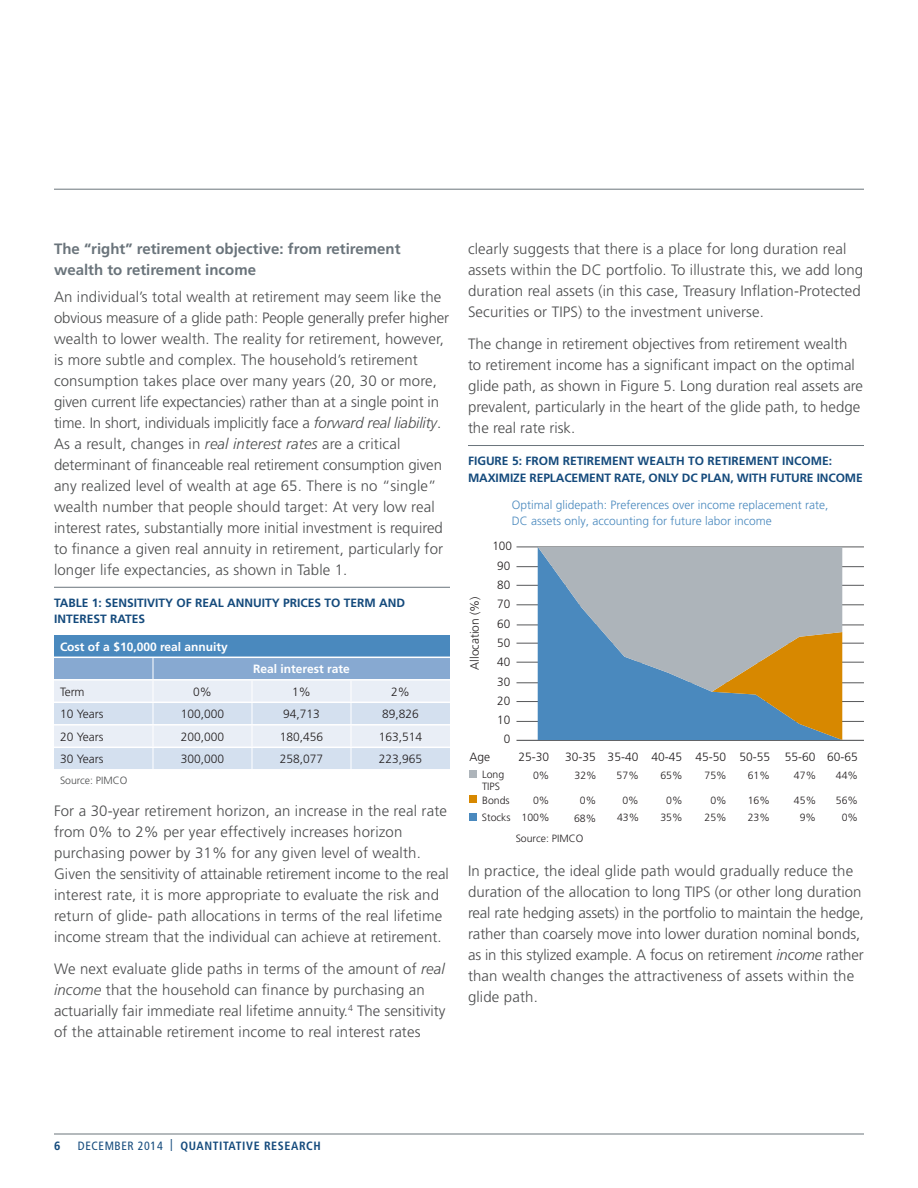
<style>
.page{position:relative;width:918px;height:1188px;background:#fff}
.page>*{position:absolute;margin:0;border:0;box-sizing:border-box;transform-origin:0 0}
.t1{font:300 15px/21px "Frutiger LT Std";letter-spacing:.01em;color:#4b4c4d}
.t2{font:700 15px/21px "Frutiger LT Std";color:#6a747b}
.t3{font:300 12px "Frutiger LT Std";color:#231f20}
.t4{font:700 12px/16.5px "Frutiger LT Std";color:#144a7c}
.t5{font:300 12px/16.5px "Frutiger LT Std";color:#4a89be}
.t6{font:700 12px "Frutiger LT Std";color:#fff}
.t7{font:700 condensed 12px "Frutiger LT Std";letter-spacing:.05em;color:#144a7c}
.t8{font:700 12px "Frutiger LT Std";color:#144a7c;scale:.95 1}
.t9{font:300 10.5px/12px "Frutiger LT Std";color:#231f20}
.t10{font:300 10.5px "Frutiger LT Std";color:#4b4c4d}
.s1{font-style:italic}
.s2{font-weight:400}
</style>
<div class="page">
<hr style="left:54px;top:1134px;width:810px;height:1px;background:#6a747b">
<hr style="left:54px;top:189px;width:810px;height:1px;background:#6a747b">
<hr style="left:54px;top:587px;width:396px;height:1px;background:#6a747b">
<div style="left:54px;top:635px;width:396px;height:22px;background:#4a89be"></div>
<svg style="left:54px;top:658px;width:396px;height:111px;background:#cfdcec"></svg>
<hr style="left:468px;top:445px;width:396px;height:1px;background:#6a747b">
<hr style="left:516px;top:547px;width:348px;height:1px;background:#57585a">
<hr style="left:516px;top:566px;width:348px;height:1px;background:#57585a">
<hr style="left:516px;top:585px;width:348px;height:1px;background:#57585a">
<hr style="left:516px;top:605px;width:348px;height:1px;background:#57585a">
<hr style="left:516px;top:643px;width:348px;height:1px;background:#57585a">
<hr style="left:516px;top:683px;width:348px;height:1px;background:#57585a">
<hr style="left:516px;top:662px;width:348px;height:1px;background:#57585a">
<hr style="left:516px;top:701px;width:348px;height:1px;background:#57585a">
<hr style="left:516px;top:721px;width:348px;height:1px;background:#57585a">
<hr style="left:516px;top:740px;width:348px;height:1px;background:#57585a">
<hr style="left:517px;top:625px;width:347px;height:1px;background:#57585a">
<div style="left:469px;top:813px;width:8px;height:7px;background:#4a89be"></div>
<div style="left:469px;top:796px;width:8px;height:7px;background:#d78800"></div>
<div style="left:469px;top:770px;width:8px;height:8px;background:#adb4ba"></div>
<svg style="left:538px;top:692px;width:304px;height:48px;background:#62889d"></svg>
<svg style="left:538px;top:547px;width:304px;height:145px;background:#9da6a6"></svg>
<p class="t2" style="left:54px;top:239px;width:348px">The “right” retirement objective: from retirement wealth to retirement income</p>
<p class="t1" style="left:54px;top:286px;width:397px">An individual’s total wealth at retirement may seem like the obvious measure of a glide path: People generally prefer higher wealth to lower wealth. The reality for retirement, however, is more subtle and complex. The household’s retirement consumption takes place over many years (20, 30 or more, given current life expectancies) rather than at a single point in time. In short, individuals implicitly face a <span class="s1">forward real liability</span>.<br>As a result, changes in <span class="s1">real interest rates</span> are a critical determinant of financeable real retirement consumption given any realized level of wealth at age 65. There is no “single” wealth number that people should target: At very low real interest rates, substantially more initial investment is required to finance a given real annuity in retirement, particularly for longer life expectancies, as shown in Table 1.</p>
<p class="t4" style="left:54px;top:595px;width:353px">TABLE 1: SENSITIVITY OF REAL ANNUITY PRICES TO TERM AND<br>INTEREST RATES</p>
<p class="t6" style="left:60px;top:639px;width:169px">Cost of a $10,000 real annuity</p>
<p class="t6" style="left:253px;top:662px;width:98px">Real interest rate</p>
<p class="t3" style="left:60px;top:685px;width:26px">Term</p>
<p class="t3" style="left:193px;top:685px;width:20px">0%</p>
<p class="t3" style="left:292px;top:685px;width:20px">1%</p>
<p class="t3" style="left:391px;top:685px;width:20px">2%</p>
<p class="t3" style="left:60px;top:707px;width:45px">10 Years</p>
<p class="t3" style="left:181px;top:707px;width:45px">100,000</p>
<p class="t3" style="left:283px;top:707px;width:38px">94,713</p>
<p class="t3" style="left:382px;top:707px;width:38px">89,826</p>
<p class="t3" style="left:60px;top:730px;width:45px">20 Years</p>
<p class="t3" style="left:181px;top:730px;width:45px">200,000</p>
<p class="t3" style="left:280px;top:730px;width:45px">180,456</p>
<p class="t3" style="left:379px;top:730px;width:45px">163,514</p>
<p class="t3" style="left:60px;top:752px;width:45px">30 Years</p>
<p class="t3" style="left:181px;top:752px;width:45px">300,000</p>
<p class="t3" style="left:280px;top:752px;width:45px">258,077</p>
<p class="t3" style="left:379px;top:752px;width:45px">223,965</p>
<p class="t10" style="left:60px;top:774px;width:69px">Source: PIMCO</p>
<p class="t1" style="left:54px;top:801px;width:396px">For a 30-year retirement horizon, an increase in the real rate from 0% to 2% per year effectively increases horizon purchasing power by 31% for any given level of wealth.<br>Given the sensitivity of attainable retirement income to the real interest rate, it is more appropriate to evaluate the risk and return of glide- path allocations in terms of the real lifetime income stream that the individual can achieve at retirement.</p>
<p class="t1" style="left:54px;top:958px;width:393px">We next evaluate glide paths in terms of the amount of <span class="s1">real income</span> that the household can finance by purchasing an actuarially fair immediate real lifetime annuity.<sup>4</sup> The sensitivity of the attainable retirement income to real interest rates</p>
<p class="t1" style="left:468px;top:239px;width:397px">clearly suggests that there is a place for long duration real assets within the DC portfolio. To illustrate this, we add long duration real assets (in this case, Treasury Inflation-Protected Securities or TIPS) to the investment universe.</p>
<p class="t1" style="left:468px;top:333px;width:397px">The change in retirement objectives from retirement wealth to retirement income has a significant impact on the optimal glide path, as shown in Figure 5. Long duration real assets are prevalent, particularly in the heart of the glide path, to hedge the real rate risk.</p>
<p class="t4" style="left:468px;top:453px;width:396px">FIGURE 5: FROM RETIREMENT WEALTH TO RETIREMENT INCOME:<br>MAXIMIZE REPLACEMENT RATE, ONLY DC PLAN, WITH FUTURE INCOME</p>
<p class="t5" style="left:512px;top:496px;width:318px">Optimal glidepath: Preferences over income replacement rate,<br>DC assets only, accounting for future labor income</p>
<p class="t3" style="left:492px;top:540px;width:21px">100</p>
<p class="t3" style="left:497px;top:559px;width:15px">90</p>
<p class="t3" style="left:468px;top:670px;width:75px;rotate:-90deg">Allocation (%)</p>
<p class="t3" style="left:497px;top:578px;width:15px">80</p>
<p class="t3" style="left:497px;top:597px;width:15px">70</p>
<p class="t3" style="left:497px;top:617px;width:15px">60</p>
<p class="t3" style="left:497px;top:636px;width:15px">50</p>
<p class="t3" style="left:497px;top:655px;width:15px">40</p>
<p class="t3" style="left:497px;top:675px;width:15px">30</p>
<p class="t3" style="left:497px;top:694px;width:15px">20</p>
<p class="t3" style="left:497px;top:713px;width:15px">10</p>
<p class="t3" style="left:504px;top:733px;width:8px">0</p>
<p class="t3" style="left:518px;top:750px;width:32px">25-30</p>
<p class="t3" style="left:565px;top:750px;width:294px">30-35 35-40 40-45 45-50 50-55 55-60 60-65</p>
<p class="t3" style="left:469px;top:750px;width:22px">Age</p>
<p class="t9" style="left:482px;top:769px;width:24px">Long<br>TIPS</p>
<p class="t9" style="left:533px;top:769px;width:18px">0%</p>
<p class="t9" style="left:575px;top:769px;width:24px">32%</p>
<p class="t9" style="left:617px;top:769px;width:24px">57%</p>
<p class="t9" style="left:660px;top:769px;width:24px">65%</p>
<p class="t9" style="left:705px;top:769px;width:24px">75%</p>
<p class="t9" style="left:748px;top:770px;width:24px">61%</p>
<p class="t9" style="left:794px;top:769px;width:24px">47%</p>
<p class="t9" style="left:836px;top:769px;width:24px">44%</p>
<p class="t9" style="left:482px;top:794px;width:29px">Bonds</p>
<p class="t9" style="left:533px;top:795px;width:18px">0%</p>
<p class="t9" style="left:580px;top:795px;width:18px">0%</p>
<p class="t9" style="left:622px;top:795px;width:18px">0%</p>
<p class="t9" style="left:666px;top:795px;width:18px">0%</p>
<p class="t9" style="left:710px;top:795px;width:18px">0%</p>
<p class="t9" style="left:748px;top:795px;width:24px">16%</p>
<p class="t9" style="left:794px;top:795px;width:24px">45%</p>
<p class="t9" style="left:836px;top:795px;width:24px">56%</p>
<p class="t9" style="left:482px;top:811px;width:69px">Stocks 100%</p>
<p class="t9" style="left:574px;top:812px;width:24px">68%</p>
<p class="t9" style="left:617px;top:812px;width:24px">43%</p>
<p class="t9" style="left:660px;top:812px;width:24px">35%</p>
<p class="t9" style="left:705px;top:812px;width:24px">25%</p>
<p class="t9" style="left:748px;top:812px;width:24px">23%</p>
<p class="t9" style="left:800px;top:812px;width:18px">9%</p>
<p class="t9" style="left:842px;top:812px;width:18px">0%</p>
<p class="t9" style="left:516px;top:832px;width:69px">Source: PIMCO</p>
<p class="t1" style="left:468px;top:860px;width:398px">In practice, the ideal glide path would gradually reduce the duration of the allocation to long TIPS (or other long duration real rate hedging assets) in the portfolio to maintain the hedge, rather than coarsely move into lower duration nominal bonds, as in this stylized example. A focus on retirement <span class="s1">income</span> rather than wealth changes the attractiveness of assets within the glide path.</p>
<p class="t8" style="left:54px;top:1139px;width:8px">6</p>
<p class="t7" style="left:78px;top:1138px;width:245px"><span class="s2">DECEMBER 2014 |</span> QUANTITATIVE RESEARCH</p>
</div>
